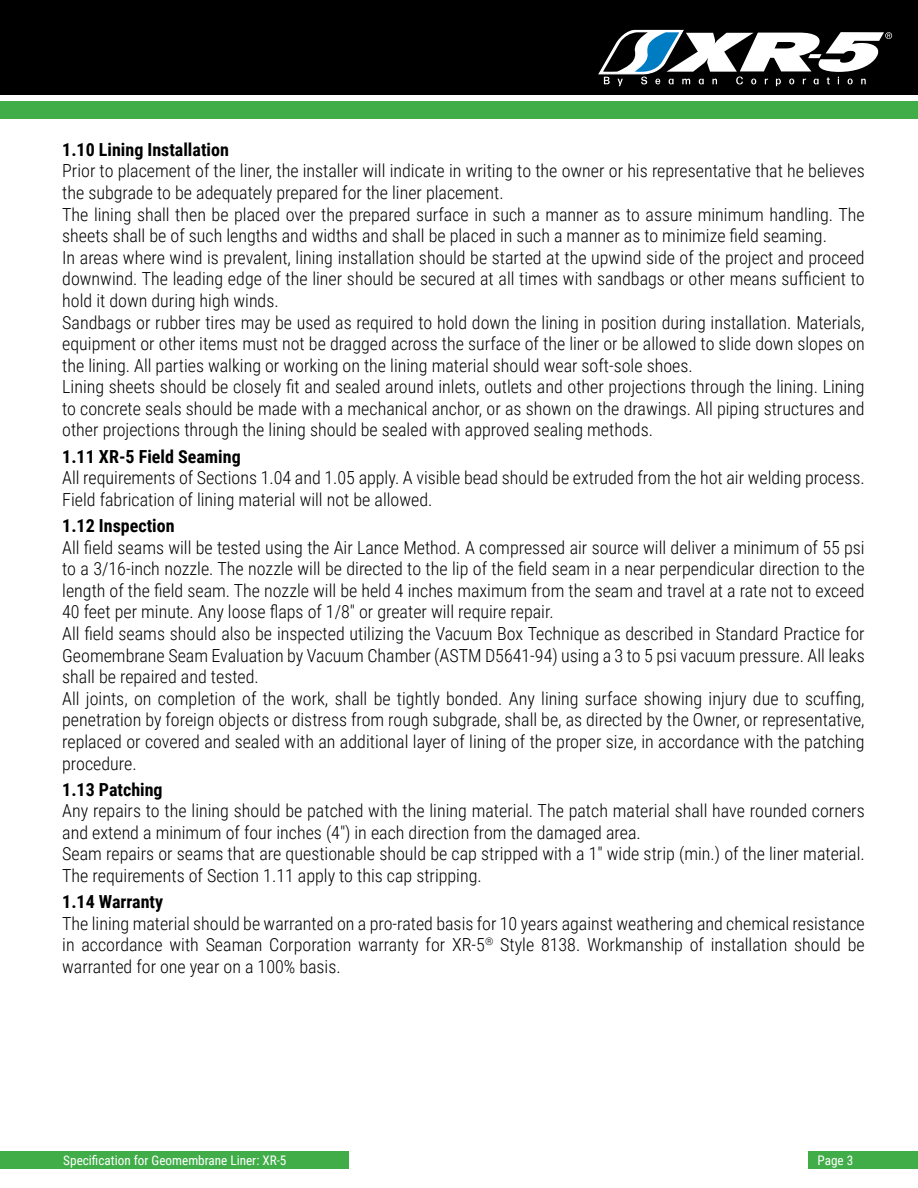
<style>
.page{position:relative;width:918px;height:1188px;background:#fff}
.page>*{position:absolute;margin:0;border:0;box-sizing:border-box;transform-origin:0 0}
.t1{font:300 18px/21.6px "Roboto Condensed";color:#000}
.t2{font:700 18px "Roboto Condensed";color:#000}
.t3{font:13.2px "Roboto Condensed";color:#fff}
</style>
<div class="page">
<div style="left:0;top:1151px;width:348px;height:18px;background:#41ad49"></div>
<div style="left:809px;top:1151px;width:109px;height:18px;background:#41ad49"></div>
<div style="left:0;top:0;width:918px;height:95px;background:#000"></div>
<div style="left:0;top:101px;width:918px;height:17px;background:#41ad49"></div>
<svg style="left:598px;top:30px;width:294px;height:56px"></svg>
<p class="t2" style="left:62px;top:137px;width:168px">1.10 Lining Installation</p>
<p class="t1" style="left:62px;top:159px;width:804px">Prior to placement of the liner, the installer will indicate in writing to the owner or his representative that he believes the subgrade to be adequately prepared for the liner placement.<br>The lining shall then be placed over the prepared surface in such a manner as to assure minimum handling. The sheets shall be of such lengths and widths and shall be placed in such a manner as to minimize field seaming.<br>In areas where wind is prevalent, lining installation should be started at the upwind side of the project and proceed downwind. The leading edge of the liner should be secured at all times with sandbags or other means sufficient to hold it down during high winds.<br>Sandbags or rubber tires may be used as required to hold down the lining in position during installation. Materials, equipment or other items must not be dragged across the surface of the liner or be allowed to slide down slopes on the lining. All parties walking or working on the lining material should wear soft-sole shoes.<br>Lining sheets should be closely fit and sealed around inlets, outlets and other projections through the lining. Lining to concrete seals should be made with a mechanical anchor, or as shown on the drawings. All piping structures and other projections through the lining should be sealed with approved sealing methods.</p>
<p class="t2" style="left:62px;top:444px;width:180px">1.11 XR-5 Field Seaming</p>
<p class="t1" style="left:62px;top:466px;width:804px">All requirements of Sections 1.04 and 1.05 apply. A visible bead should be extruded from the hot air welding process.<br>Field fabrication of lining material will not be allowed.</p>
<p class="t2" style="left:62px;top:513px;width:114px">1.12 Inspection</p>
<p class="t1" style="left:62px;top:536px;width:804px">All field seams will be tested using the Air Lance Method. A compressed air source will deliver a minimum of 55 psi to a 3/16-inch nozzle. The nozzle will be directed to the lip of the field seam in a near perpendicular direction to the length of the field seam. The nozzle will be held 4 inches maximum from the seam and travel at a rate not to exceed 40 feet per minute. Any loose flaps of 1/8" or greater will require repair.<br>All field seams should also be inspected utilizing the Vacuum Box Technique as described in Standard Practice for Geomembrane Seam Evaluation by Vacuum Chamber (ASTM D5641-94) using a 3 to 5 psi vacuum pressure. All leaks shall be repaired and tested.<br>All joints, on completion of the work, shall be tightly bonded. Any lining surface showing injury due to scuffing, penetration by foreign objects or distress from rough subgrade, shall be, as directed by the Owner, or representative, replaced or covered and sealed with an additional layer of lining of the proper size, in accordance with the patching procedure.</p>
<p class="t2" style="left:62px;top:777px;width:102px">1.13 Patching</p>
<p class="t1" style="left:62px;top:799px;width:804px">Any repairs to the lining should be patched with the lining material. The patch material shall have rounded corners and extend a minimum of four inches (4") in each direction from the damaged area.<br>Seam repairs or seams that are questionable should be cap stripped with a 1" wide strip (min.) of the liner material.<br>The requirements of Section 1.11 apply to this cap stripping.</p>
<p class="t2" style="left:62px;top:889px;width:102px">1.14 Warranty</p>
<p class="t1" style="left:62px;top:912px;width:804px;text-align:justify">The lining material should be warranted on a pro-rated basis for 10 years against weathering and chemical resistance in accordance with Seaman Corporation warranty for XR-5<sup>®</sup> Style 8138. Workmanship of installation should be warranted for one year on a 100% basis.</p>
<p class="t3" style="left:63px;top:1151px;width:225px">Specification for Geomembrane Liner: XR-5</p>
<p class="t3" style="left:817px;top:1151px;width:37px">Page 3</p>
</div>
